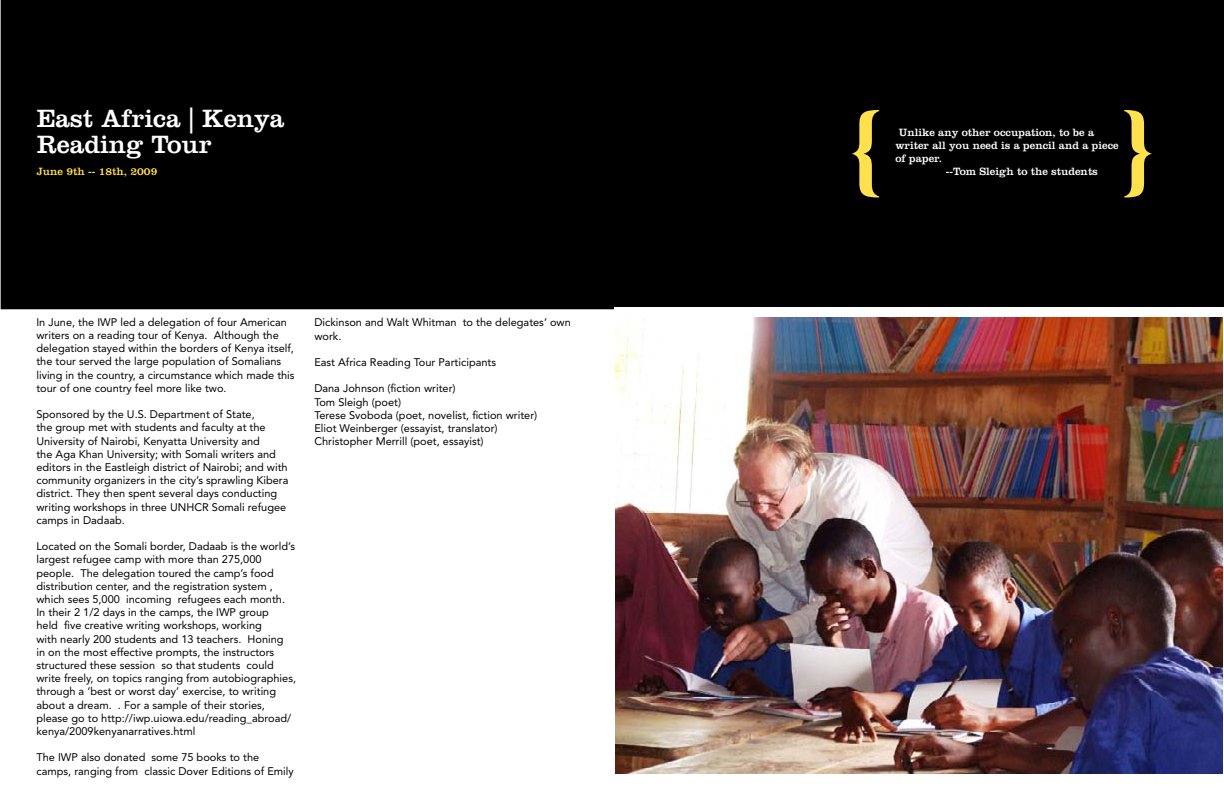
<style>
.page{position:relative;width:1224px;height:792px;background:#fff}
.page>*{position:absolute;margin:0;border:0;box-sizing:border-box;transform-origin:0 0}
.t1{font:100px "Clarendon LT Std";color:#ffe14f}
.t2{font:26px/26px "Clarendon LT Std";color:#fff}
.t3{font:11px/13.2px "Avenir LT Std";color:#000}
.t4{font:11px "Clarendon LT Std";color:#fff}
.t5{font:11px "Clarendon LT Std";color:#ffe14f}
</style>
<div class="page">
<div style="left:1px;top:0;width:1223px;height:309px;background:#000"></div>
<img style="left:614px;top:307px;width:610px;height:467px">
<h2 class="t2" style="left:37px;top:106px;width:249px">East Africa | Kenya<br>Reading Tour</h2>
<p class="t5" style="left:37px;top:165px;width:122px">June 9th -- 18th, 2009</p>
<p class="t3" style="left:36px;top:315px;width:260px">In June, the IWP led a delegation of four American writers on a reading tour of Kenya. Although the delegation stayed within the borders of Kenya itself, the tour served the large population of Somalians living in the country, a circumstance which made this tour of one country feel more like two.</p>
<p class="t3" style="left:36px;top:408px;width:254px">Sponsored by the U.S. Department of State,<br>the group met with students and faculty at the University of Nairobi, Kenyatta University and<br>the Aga Khan University; with Somali writers and editors in the Eastleigh district of Nairobi; and with community organizers in the city’s sprawling Kibera district. They then spent several days conducting writing workshops in three UNHCR Somali refugee camps in Dadaab.</p>
<p class="t3" style="left:36px;top:540px;width:261px">Located on the Somali border, Dadaab is the world’s largest refugee camp with more than 275,000 people. The delegation toured the camp’s food distribution center, and the registration system , which sees 5,000 incoming refugees each month.<br>In their 2 1/2 days in the camps, the IWP group<br>held five creative writing workshops, working<br>with nearly 200 students and 13 teachers. Honing<br>in on the most effective prompts, the instructors structured these session so that students could write freely, on topics ranging from autobiographies, through a ‘best or worst day’ exercise, to writing about a dream. . For a sample of their stories, please go to http://iwp.uiowa.edu/reading_abroad/ kenya/2009kenyanarratives.html</p>
<p class="t3" style="left:36px;top:751px;width:259px">The IWP also donated some 75 books to the camps, ranging from classic Dover Editions of Emily</p>
<p class="t3" style="left:314px;top:316px;width:258px">Dickinson and Walt Whitman to the delegates’ own work.</p>
<p class="t3" style="left:314px;top:356px;width:183px">East Africa Reading Tour Participants</p>
<p class="t3" style="left:314px;top:382px;width:225px">Dana Johnson (fiction writer)<br>Tom Sleigh (poet)<br>Terese Svoboda (poet, novelist, fiction writer)<br>Eliot Weinberger (essayist, translator)<br>Christopher Merrill (poet, essayist)</p>
<h1 class="t1" style="left:849px;top:84px;width:40px">{</h1>
<h1 class="t1" style="left:1115px;top:84px;width:40px">}</h1>
<p class="t4" style="left:899px;top:126px;width:197px">Unlike any other occupation, to be a</p>
<p class="t4" style="left:896px;top:139px;width:225px">writer all you need is a pencil and a piece</p>
<p class="t4" style="left:896px;top:152px;width:48px">of paper.</p>
<p class="t4" style="left:946px;top:165px;width:153px">--Tom Sleigh to the students</p>
</div>
